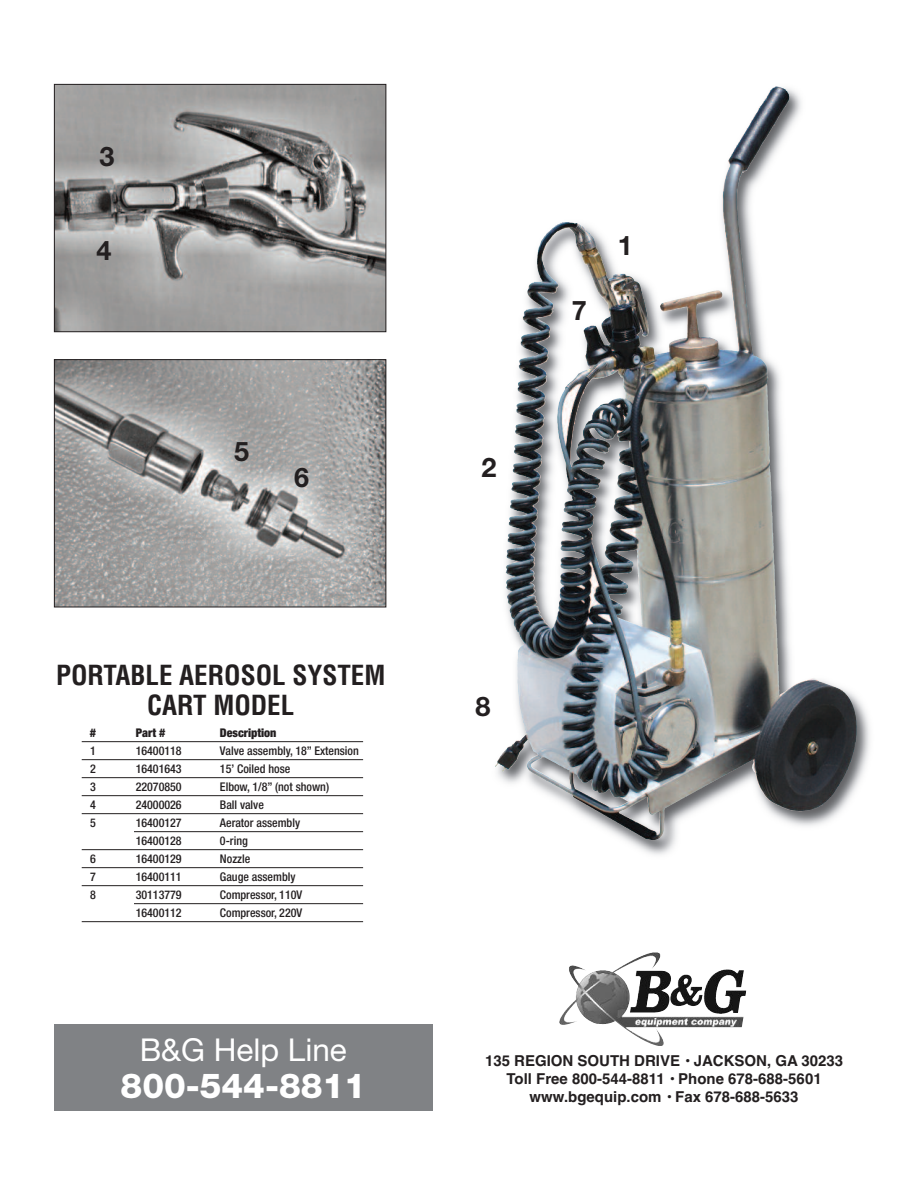
<style>
.page{position:relative;width:918px;height:1188px;background:#fff}
.page>*{position:absolute;margin:0;border:0;box-sizing:border-box;transform-origin:0 0}
.t1{font:800 34.5px "Helvetica Neue";color:#fff}
.t2{font:31.5px "Helvetica Neue";color:#fff}
.t3{font:700 condensed 27px/30px "Helvetica";color:#231f20;text-align:center}
.t4{font:700 27px "Helvetica Neue";color:#231f20}
.t5{font:700 15px/18px "Helvetica";color:#231f20;text-align:center}
.t6{font:500 condensed 12px "Helvetica Neue";color:#231f20}
.t7{font:900 condensed 12px "Helvetica Neue";color:#231f20}
</style>
<div class="page">
<hr style="left:82px;top:741px;width:281px;height:1px;background:#231f20">
<hr style="left:82px;top:759px;width:281px;height:1px;background:#231f20">
<hr style="left:82px;top:777px;width:281px;height:1px;background:#231f20">
<hr style="left:82px;top:795px;width:281px;height:1px;background:#231f20">
<hr style="left:82px;top:813px;width:281px;height:1px;background:#231f20">
<hr style="left:82px;top:831px;width:281px;height:1px;background:#231f20">
<hr style="left:82px;top:849px;width:281px;height:1px;background:#231f20">
<hr style="left:82px;top:867px;width:281px;height:1px;background:#231f20">
<hr style="left:82px;top:885px;width:281px;height:1px;background:#231f20">
<hr style="left:82px;top:903px;width:281px;height:1px;background:#231f20">
<hr style="left:82px;top:921px;width:281px;height:1px;background:#231f20">
<img style="left:559px;top:952px;width:101px;height:69px">
<div style="left:54px;top:1024px;width:379px;height:87px;background:#808285"></div>
<img style="left:495px;top:88px;width:375px;height:767px">
<img style="left:758px;top:86px;width:31px;height:66px">
<img style="left:56px;top:86px;width:328px;height:244px">
<div style="left:54px;top:84px;width:332px;height:248px;border:1px solid #231f20"></div>
<img style="left:56px;top:361px;width:328px;height:244px">
<div style="left:54px;top:359px;width:332px;height:248px;border:1px solid #231f20"></div>
<div style="left:78px;top:901px;width:56px;height:7px;background:#fff"></div>
<div style="left:78px;top:830px;width:56px;height:7px;background:#fff"></div>
<h3 class="t4" style="left:99px;top:146px;width:17px">3</h3>
<h3 class="t4" style="left:97px;top:241px;width:17px">4</h3>
<h3 class="t4" style="left:234px;top:442px;width:17px">5</h3>
<h3 class="t4" style="left:294px;top:467px;width:17px">6</h3>
<h3 class="t3" style="left:56px;top:663px;width:331px">PORTABLE AEROSOL SYSTEM<br>CART MODEL</h3>
<p class="t7" style="left:90px;top:729px;width:8px">#</p>
<p class="t7" style="left:136px;top:729px;width:31px">Part #</p>
<p class="t7" style="left:220px;top:729px;width:58px">Description</p>
<p class="t6" style="left:90px;top:747px;width:7px">1</p>
<p class="t6" style="left:136px;top:747px;width:47px">16400118</p>
<p class="t6" style="left:220px;top:747px;width:141px">Valve assembly, 18” Extension</p>
<p class="t6" style="left:90px;top:765px;width:7px">2</p>
<p class="t6" style="left:136px;top:765px;width:47px">16401643</p>
<p class="t6" style="left:220px;top:765px;width:72px">15’ Coiled hose</p>
<p class="t6" style="left:90px;top:783px;width:7px">3</p>
<p class="t6" style="left:136px;top:783px;width:47px">22070850</p>
<p class="t6" style="left:220px;top:783px;width:111px">Elbow, 1/8” (not shown)</p>
<p class="t6" style="left:90px;top:801px;width:7px">4</p>
<p class="t6" style="left:136px;top:801px;width:47px">24000026</p>
<p class="t6" style="left:220px;top:801px;width:46px">Ball valve</p>
<p class="t6" style="left:90px;top:819px;width:7px">5</p>
<p class="t6" style="left:136px;top:819px;width:47px">16400127</p>
<p class="t6" style="left:220px;top:819px;width:82px">Aerator assembly</p>
<p class="t6" style="left:136px;top:837px;width:47px">16400128</p>
<p class="t6" style="left:220px;top:837px;width:29px">0-ring</p>
<p class="t6" style="left:90px;top:855px;width:7px">6</p>
<p class="t6" style="left:136px;top:855px;width:47px">16400129</p>
<p class="t6" style="left:220px;top:855px;width:32px">Nozzle</p>
<p class="t6" style="left:90px;top:873px;width:7px">7</p>
<p class="t6" style="left:136px;top:873px;width:47px">16400111</p>
<p class="t6" style="left:220px;top:873px;width:77px">Gauge assembly</p>
<p class="t6" style="left:90px;top:891px;width:7px">8</p>
<p class="t6" style="left:136px;top:891px;width:47px">30113779</p>
<p class="t6" style="left:220px;top:891px;width:84px">Compressor, 110V</p>
<p class="t6" style="left:136px;top:909px;width:47px">16400112</p>
<p class="t6" style="left:220px;top:909px;width:84px">Compressor, 220V</p>
<h2 class="t2" style="left:140px;top:1031px;width:209px">B&amp;G Help Line</h2>
<h1 class="t1" style="left:121px;top:1074px;width:247px">800-544-8811</h1>
<h3 class="t4" style="left:481px;top:457px;width:17px">2</h3>
<h3 class="t4" style="left:572px;top:301px;width:17px">7</h3>
<h3 class="t4" style="left:618px;top:235px;width:17px">1</h3>
<h3 class="t4" style="left:475px;top:696px;width:17px">8</h3>
<p class="t5" style="left:485px;top:1052px;width:360px">135 REGION SOUTH DRIVE • JACKSON, GA 30233<br>Toll Free 800-544-8811 • Phone 678-688-5601 www.bgequip.com • Fax 678-688-5633</p>
</div>
